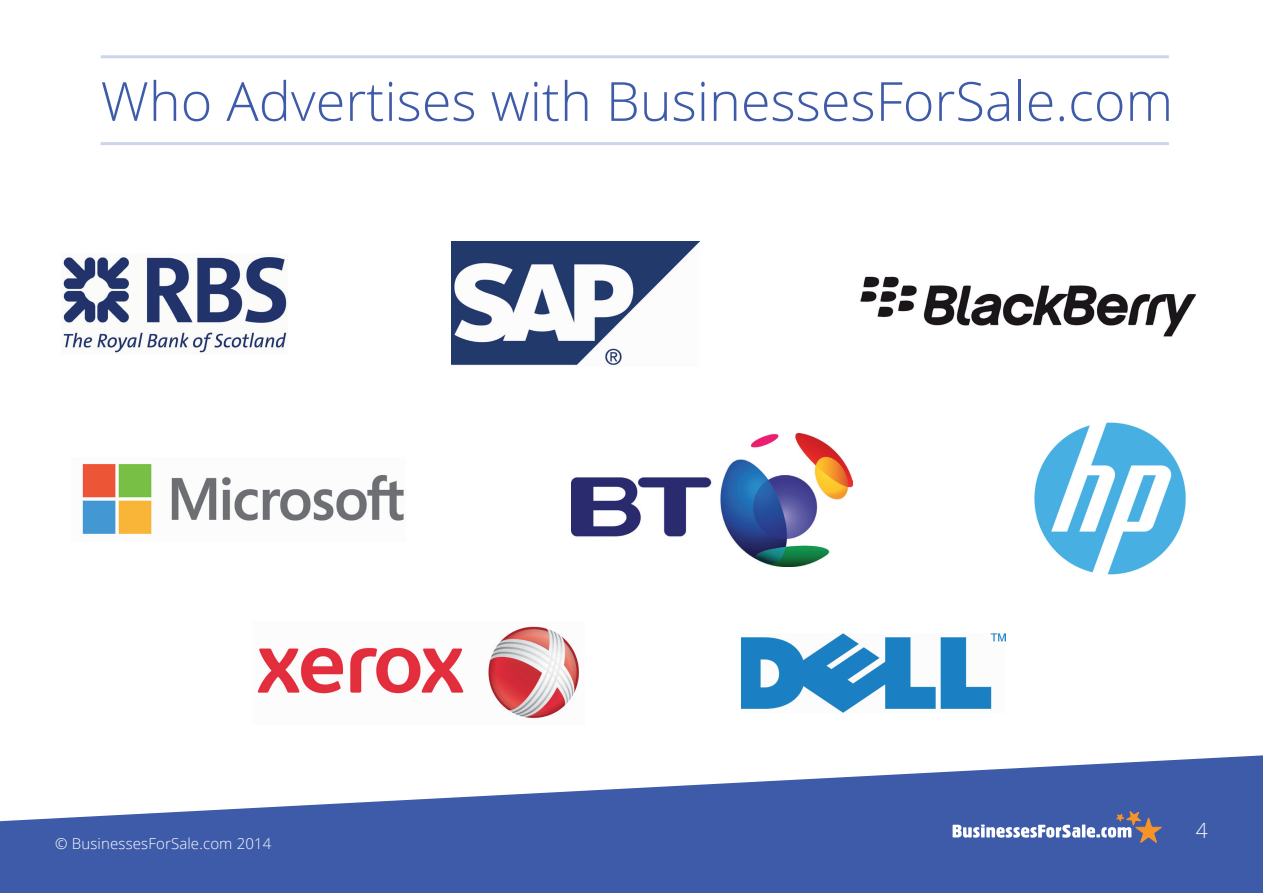
<style>
.page{position:relative;width:1263px;height:893px;background:#fff}
.page>*{position:absolute;margin:0;border:0;box-sizing:border-box;transform-origin:0 0}
.t1{font:300 54px "Open Sans";color:#3e5ba9}
.t2{font:300 21px "Open Sans";color:#fff}
.t3{font:300 15px "Open Sans";letter-spacing:.01em;color:#fff}
</style>
<div class="page">
<svg style="left:0;top:755px;width:1263px;height:138px;fill:#3e5ba9"></svg>
<svg style="left:952px;top:812px;width:209px;height:31px"></svg>
<hr style="left:101px;top:142px;width:1068px;height:3px;background:#ced5eb">
<hr style="left:101px;top:55px;width:1068px;height:3px;background:#ced5eb">
<img style="left:741px;top:633px;width:265px;height:79px">
<img style="left:257px;top:626px;width:322px;height:93px">
<img style="left:860px;top:276px;width:336px;height:61px">
<img style="left:452px;top:242px;width:248px;height:124px">
<img style="left:1034px;top:422px;width:152px;height:153px">
<img style="left:82px;top:464px;width:322px;height:70px">
<img style="left:63px;top:257px;width:224px;height:96px">
<img style="left:572px;top:433px;width:280px;height:133px">
<p class="t1" style="left:101px;top:64px;width:1074px">Who Advertises with BusinessesForSale.com</p>
<p class="t3" style="left:55px;top:833px;width:218px">© BusinessesForSale.com 2014</p>
<p class="t2" style="left:1196px;top:816px;width:13px">4</p>
</div>
